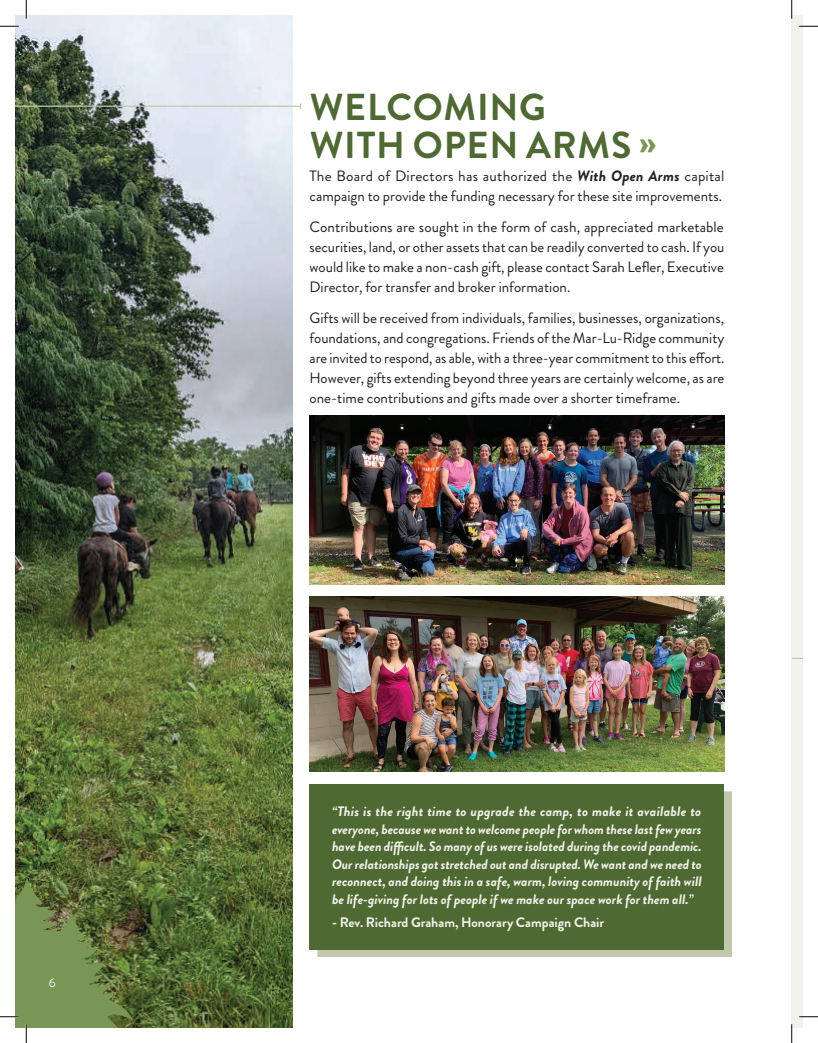
<style>
.page{position:relative;width:818px;height:1043px;background:#fff}
.page>*{position:absolute;margin:0;border:0;box-sizing:border-box;transform-origin:0 0}
.t1{font:700 37.5px/37.5px "Brandon Grotesque";letter-spacing:.02em;color:#4e6931}
.t2{font:15px/20px "Brandon Grotesque";color:#231f20;text-align:justify}
.t3{font:italic 700 13.75px/17.5px "Brandon Grotesque";color:#f1f2eb;text-align:justify}
.t4{font:700 13.75px "Brandon Grotesque";color:#f1f2eb}
.t5{font:12.5px "Brandon Grotesque";color:#f1f2eb}
.s1{color:#7a9654}
.s2{font-weight:700;font-style:italic}
</style>
<div class="page">
<img style="left:15px;top:15px;width:277px;height:1013px">
<div style="left:791px;top:15px;width:11px;height:1013px;background:#f1f2eb"></div>
<hr style="left:15px;top:106px;width:285px;height:1px;background:#c2c8ab">
<svg style="left:791px;top:657px;width:11px;height:2px"></svg>
<img style="left:309px;top:597px;width:415px;height:174px">
<img style="left:309px;top:415px;width:415px;height:169px">
<div style="left:317px;top:791px;width:415px;height:166px;background:#c2c8ab"></div>
<div style="left:309px;top:784px;width:415px;height:165px;background:#4e6931"></div>
<svg style="left:0;top:25px;width:19px;height:2px"></svg>
<svg style="left:799px;top:25px;width:19px;height:2px"></svg>
<svg style="left:799px;top:1015px;width:19px;height:2px"></svg>
<svg style="left:25px;top:0;width:2px;height:19px"></svg>
<svg style="left:0;top:847px;width:133px;height:195px"></svg>
<svg style="left:791px;top:0;width:1px;height:19px"></svg>
<svg style="left:791px;top:1024px;width:1px;height:18px"></svg>
<p class="t5" style="left:49px;top:974px;width:8px">6</p>
<h1 class="t1" style="left:310px;top:89px;width:348px">WELCOMING<br>WITH OPEN ARMS <span class="s1">»</span></h1>
<p class="t2" style="left:309px;top:166px;width:416px">The Board of Directors has authorized the <span class="s2">With Open Arms</span> capital campaign to provide the funding necessary for these site improvements.</p>
<p class="t2" style="left:309px;top:217px;width:416px">Contributions are sought in the form of cash, appreciated marketable securities, land, or other assets that can be readily converted to cash. If you would like to make a non-cash gift, please contact Sarah Lefler, Executive Director, for transfer and broker information.</p>
<p class="t2" style="left:309px;top:308px;width:416px">Gifts will be received from individuals, families, businesses, organizations, foundations, and congregations. Friends of the Mar-Lu-Ridge community are invited to respond, as able, with a three-year commitment to this effort.<br>However, gifts extending beyond three years are certainly welcome, as are one-time contributions and gifts made over a shorter timeframe.</p>
<p class="t3" style="left:332px;top:802px;width:371px">“This is the right time to upgrade the camp, to make it available to everyone, because we want to welcome people for whom these last few years have been difficult. So many of us were isolated during the covid pandemic.<br>Our relationships got stretched out and disrupted. We want and we need to reconnect, and doing this in a safe, warm, loving community of faith will be life-giving for lots of people if we make our space work for them all.”</p>
<p class="t4" style="left:332px;top:912px;width:274px">- Rev. Richard Graham, Honorary Campaign Chair</p>
</div>
